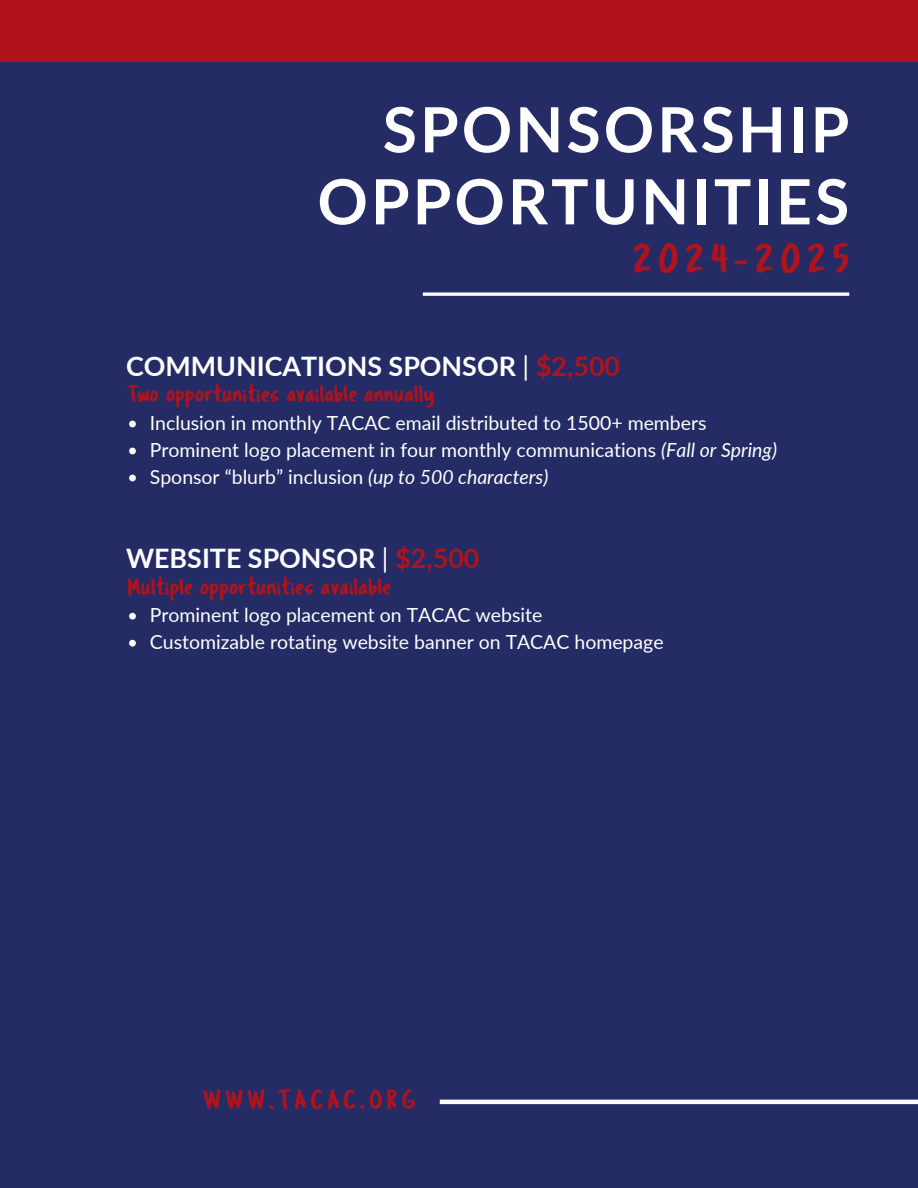
<style>
.page{position:relative;width:918px;height:1188px;background:#252c65}
.page>*{position:absolute;margin:0;border:0;box-sizing:border-box;transform-origin:0 0}
.t1{font:700 62.4px/72px "Lato";letter-spacing:.05em;color:#fff;text-align:right}
.t2{font:42.6px "Tragic Marker";letter-spacing:.15em;color:#b0131c}
.t3{font:27.75px "Tragic Marker";letter-spacing:.15em;color:#b0131c}
.t4{font:700 26.85px "Lato";color:#fff}
.t5{font:24px "Tragic Marker";color:#b0131c}
.t6{font:19.5px "Lato";color:#fff}
.s1{font-weight:400}
.s2{color:#b0131c}
.s3{font-style:italic}
</style>
<div class="page">
<div style="left:0;top:0;width:918px;height:62px;background:#b0131c"></div>
<svg style="left:423px;top:292px;width:426px;height:4px;background:#dddee7"></svg>
<hr style="left:440px;top:1100px;width:478px;height:4px;background:#fff">
<svg style="left:129px;top:421px;width:7px;height:6px"></svg>
<svg style="left:129px;top:448px;width:7px;height:6px"></svg>
<svg style="left:129px;top:475px;width:7px;height:6px"></svg>
<svg style="left:129px;top:613px;width:7px;height:7px"></svg>
<svg style="left:129px;top:640px;width:7px;height:7px"></svg>
<h2 class="t1" style="left:317px;top:92px;width:533px">SPONSORSHIP<br>OPPORTUNITIES</h2>
<h3 class="t2" style="left:633px;top:240px;width:218px">2024-2025</h3>
<h4 class="t4" style="left:126px;top:350px;width:496px">COMMUNICATIONS SPONSOR <span class="s1">|</span> <span class="s2">$2,500</span></h4>
<p class="t6" style="left:150px;top:410px;width:558px">Inclusion in monthly TACAC email distributed to 1500+ members</p>
<p class="t6" style="left:150px;top:437px;width:629px">Prominent logo placement in four monthly communications <span class="s3">(Fall or Spring)</span></p>
<p class="t6" style="left:150px;top:464px;width:400px">Sponsor “blurb” inclusion <span class="s3">(up to 500 characters)</span></p>
<h3 class="t5" style="left:128px;top:384px;width:308px">Two opportunities available annually</h3>
<h4 class="t4" style="left:126px;top:542px;width:355px">WEBSITE SPONSOR <span class="s1">|</span> <span class="s2">$2,500</span></h4>
<p class="t6" style="left:150px;top:603px;width:394px">Prominent logo placement on TACAC website</p>
<p class="t6" style="left:150px;top:630px;width:515px">Customizable rotating website banner on TACAC homepage</p>
<h3 class="t5" style="left:128px;top:576px;width:265px">Multiple opportunities available</h3>
<h1 class="t3" style="left:203px;top:1087px;width:214px">WWW.TACAC.ORG</h1>
</div>
